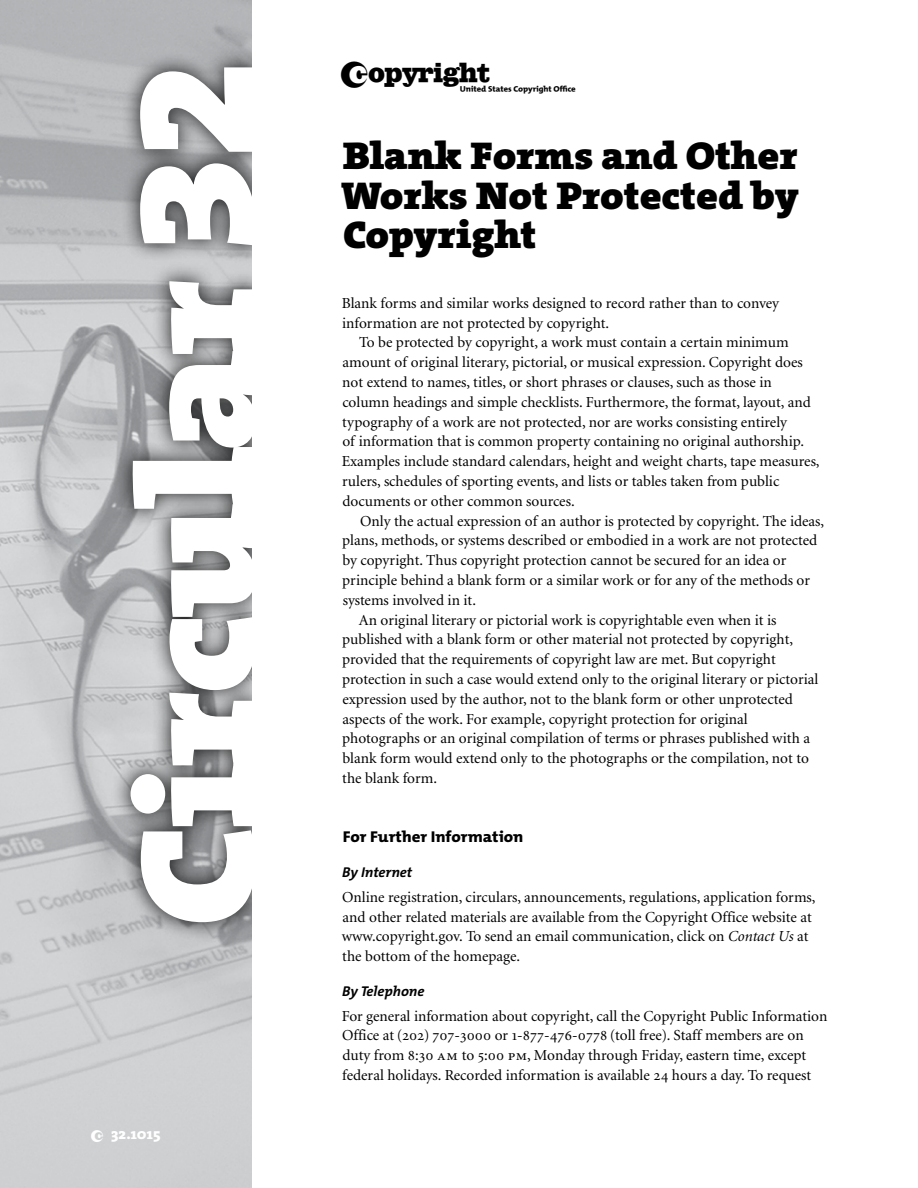
<style>
.page{position:relative;width:918px;height:1188px;background:#fff}
.page>*{position:absolute;margin:0;border:0;box-sizing:border-box;transform-origin:0 0}
.t1{font:165px "The Serif HP9 Blk";letter-spacing:-.025em;color:#fff;scale:1.1 1}
.t2{font:39px/39.6px "The Serif HP9 Blk";letter-spacing:-.005em;color:#000;text-align:justify;scale:1.08 1}
.t3{font:33px "Copyright OTF";color:#000}
.t4{font:800 15.75px "The Mix Os F";color:#000;scale:1.08 1}
.t5{font:15.3px/19.8px "Minion C";color:#000}
.t6{font:15px "The Serif HP8 Ex Bld";color:#fff;scale:1.07 1}
.t7{font:italic 700 14.25px "The Mix Os F";color:#000}
.s1{font-family:"Copyright OTF"}
.s2{font-style:italic}
.s3{font-family:"Minion SC"}
</style>
<div class="page">
<img style="left:0;top:0;width:252px;height:1188px">
<div style="left:110px;top:47px;width:164px;height:895px;background:#000;opacity:.75"></div>
<div style="left:252px;top:0;width:45px;height:1188px;background:#fff"></div>
<h1 class="t1" style="left:85px;top:927px;width:790px;rotate:-90deg">Circular 32</h1>
<p class="t6" style="left:91px;top:1124px;width:67px"><span class="s1">2</span> 32.1015</p>
<h3 class="t3" style="left:341px;top:59px;width:236px">w</h3>
<h2 class="t2" style="left:341px;top:136px;width:426px">Blank Forms and Other Works Not Protected by Copyright</h2>
<p class="t5" style="left:342px;top:294px;width:439px">Blank forms and similar works designed to record rather than to convey information are not protected by copyright.</p>
<p class="t5" style="left:342px;top:333px;width:479px;text-indent:17px">To be protected by copyright, a work must contain a certain minimum amount of original literary, pictorial, or musical expression. Copyright does not extend to names, titles, or short phrases or clauses, such as those in column headings and simple checklists. Furthermore, the format, layout, and typography of a work are not protected, nor are works consisting entirely<br>of information that is common property containing no original authorship.<br>Examples include standard calendars, height and weight charts, tape measures, rulers, schedules of sporting events, and lists or tables taken from public documents or other common sources.</p>
<p class="t5" style="left:360px;top:511px;width:466px">Only the actual expression of an author is protected by copyright. The ideas,</p>
<p class="t5" style="left:342px;top:531px;width:477px">plans, methods, or systems described or embodied in a work are not protected</p>
<p class="t5" style="left:342px;top:551px;width:445px">by copyright. Thus copyright protection cannot be secured for an idea or</p>
<p class="t5" style="left:342px;top:571px;width:469px">principle behind a blank form or a similar work or for any of the methods or</p>
<p class="t5" style="left:343px;top:591px;width:135px">systems involved in it.</p>
<p class="t5" style="left:359px;top:610px;width:419px">An original literary or pictorial work is copyrightable even when it is</p>
<p class="t5" style="left:342px;top:630px;width:452px">published with a blank form or other material not protected by copyright,</p>
<p class="t5" style="left:342px;top:650px;width:435px">provided that the requirements of copyright law are met. But copyright</p>
<p class="t5" style="left:342px;top:670px;width:478px">protection in such a case would extend only to the original literary or pictorial</p>
<p class="t5" style="left:342px;top:690px;width:452px">expression used by the author, not to the blank form or other unprotected</p>
<p class="t5" style="left:342px;top:709px;width:407px">aspects of the work. For example, copyright protection for original</p>
<p class="t5" style="left:342px;top:729px;width:469px">photographs or an original compilation of terms or phrases published with a</p>
<p class="t5" style="left:342px;top:749px;width:468px">blank form would extend only to the photographs or the compilation, not to</p>
<p class="t5" style="left:342px;top:769px;width:96px">the blank form.</p>
<p class="t4" style="left:343px;top:827px;width:169px">For Further Information</p>
<p class="t7" style="left:342px;top:863px;width:72px">By Internet</p>
<p class="t5" style="left:342px;top:888px;width:475px">Online registration, circulars, announcements, regulations, application forms, and other related materials are available from the Copyright Office website at www.copyright.gov. To send an email communication, click on <span class="s2">Contact Us</span> at the bottom of the homepage.</p>
<p class="t7" style="left:342px;top:982px;width:84px">By Telephone</p>
<p class="t5" style="left:342px;top:1006px;width:487px">For general information about copyright, call the Copyright Public Information Office at (202) 707-3000 or 1-877-476-0778 (toll free). Staff members are on duty from 8:30 <span class="s3">am</span> to 5:00 <span class="s3">pm</span>, Monday through Friday, eastern time, except federal holidays. Recorded information is available 24 hours a day. To request</p>
</div>
